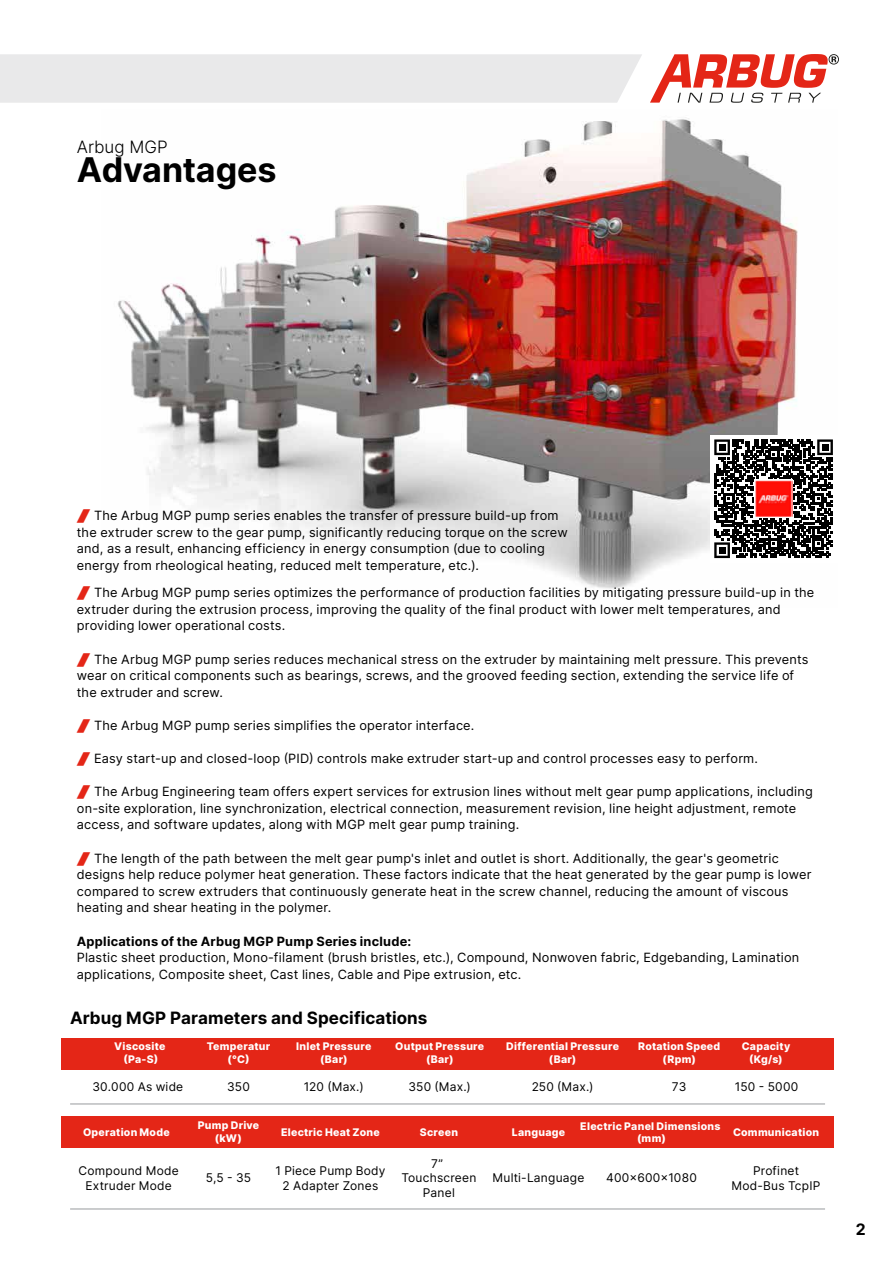
<style>
.page{position:relative;width:893px;height:1263px;background:#fff}
.page>*{position:absolute;margin:0;border:0;box-sizing:border-box;transform-origin:0 0}
.t1{font:700 34.05px "Inter";letter-spacing:-.005em;color:#000}
.t2{font:700 16.95px "Inter";letter-spacing:.005em;color:#000}
.t3{font:300 16.95px "Inter";letter-spacing:.005em;color:#000}
.t4{font:700 15.75px "Inter";color:#000}
.t5{font:12.75px/16.6px "Inter";letter-spacing:.015em;color:#000}
.t6{font:700 12.75px "Inter";letter-spacing:.015em;color:#000}
.t7{font:12px/14.4px "Inter";letter-spacing:.02em;color:#000;text-align:center}
.t8{font:800 10.5px/12.6px "Inter";letter-spacing:.025em;color:#fff;text-align:center}
</style>
<div class="page">
<svg style="left:650px;top:54px;width:189px;height:49px"></svg>
<div style="left:0;top:54px;width:642px;height:49px;background:#e9e9ea"></div>
<img style="left:117px;top:117px;width:681px;height:472px">
<div style="left:62px;top:1038px;width:772px;height:31px;background:#e42617"></div>
<hr style="left:70px;top:1103px;width:755px;height:2px;background:#babcbe">
<div style="left:62px;top:1116px;width:772px;height:31px;background:#e42617"></div>
<hr style="left:70px;top:1208px;width:755px;height:2px;background:#babcbe">
<div style="left:710px;top:435px;width:127px;height:127px;background:#fff"></div>
<svg style="left:714px;top:439px;width:119px;height:119px"></svg>
<div style="left:719px;top:444px;width:6px;height:7px;background:#000"></div>
<div style="left:822px;top:444px;width:6px;height:7px;background:#000"></div>
<div style="left:719px;top:547px;width:6px;height:7px;background:#000"></div>
<img style="left:755px;top:480px;width:38px;height:38px">
<h2 class="t3" style="left:77px;top:134px;width:92px">Arbug MGP</h2>
<h1 class="t1" style="left:77px;top:144px;width:201px">Advantages</h1>
<p class="t5" style="left:77px;top:507px;width:492px;text-indent:17px">The Arbug MGP pump series enables the transfer of pressure build-up from the extruder screw to the gear pump, significantly reducing torque on the screw and, as a result, enhancing efficiency in energy consumption (due to cooling energy from rheological heating, reduced melt temperature, etc.).</p>
<p class="t5" style="left:77px;top:584px;width:739px;text-indent:17px">The Arbug MGP pump series optimizes the performance of production facilities by mitigating pressure build-up in the extruder during the extrusion process, improving the quality of the final product with lower melt temperatures, and providing lower operational costs.</p>
<p class="t5" style="left:77px;top:650px;width:733px;text-indent:17px">The Arbug MGP pump series reduces mechanical stress on the extruder by maintaining melt pressure. This prevents wear on critical components such as bearings, screws, and the grooved feeding section, extending the service life of the extruder and screw.</p>
<p class="t5" style="left:94px;top:717px;width:382px">The Arbug MGP pump series simplifies the operator interface.</p>
<p class="t5" style="left:94px;top:750px;width:665px">Easy start-up and closed-loop (PID) controls make extruder start-up and control processes easy to perform.</p>
<p class="t5" style="left:77px;top:783px;width:737px;text-indent:17px">The Arbug Engineering team offers expert services for extrusion lines without melt gear pump applications, including on-site exploration, line synchronization, electrical connection, measurement revision, line height adjustment, remote access, and software updates, along with MGP melt gear pump training.</p>
<p class="t5" style="left:77px;top:849px;width:736px;text-indent:17px">The length of the path between the melt gear pump's inlet and outlet is short. Additionally, the gear's geometric designs help reduce polymer heat generation. These factors indicate that the heat generated by the gear pump is lower compared to screw extruders that continuously generate heat in the screw channel, reducing the amount of viscous heating and shear heating in the polymer.</p>
<p class="t6" style="left:77px;top:931px;width:336px">Applications of the Arbug MGP Pump Series include:</p>
<p class="t5" style="left:77px;top:949px;width:724px">Plastic sheet production, Mono-filament (brush bristles, etc.), Compound, Nonwoven fabric, Edgebanding, Lamination applications, Composite sheet, Cast lines, Cable and Pipe extrusion, etc.</p>
<h2 class="t2" style="left:70px;top:1005px;width:359px">Arbug MGP Parameters and Specifications</h2>
<p class="t8" style="left:114px;top:1039px;width:53px">Viscosite (Pa-S)</p>
<p class="t8" style="left:207px;top:1039px;width:65px">Temperatur (°C)</p>
<p class="t8" style="left:296px;top:1039px;width:77px">Inlet Pressure (Bar)</p>
<p class="t8" style="left:395px;top:1039px;width:91px">Output Pressure (Bar)</p>
<p class="t8" style="left:506px;top:1039px;width:114px">Differential Pressure (Bar)</p>
<p class="t8" style="left:638px;top:1039px;width:84px">Rotation Speed (Rpm)</p>
<p class="t8" style="left:742px;top:1039px;width:50px">Capacity (Kg/s)</p>
<p class="t7" style="left:92px;top:1079px;width:92px">30.000 As wide</p>
<p class="t7" style="left:227px;top:1079px;width:24px">350</p>
<p class="t7" style="left:304px;top:1079px;width:61px">120 (Max.)</p>
<p class="t7" style="left:409px;top:1079px;width:64px">350 (Max.)</p>
<p class="t7" style="left:532px;top:1079px;width:63px">250 (Max.)</p>
<p class="t7" style="left:672px;top:1079px;width:16px">73</p>
<p class="t7" style="left:735px;top:1079px;width:65px">150 - 5000</p>
<p class="t8" style="left:198px;top:1119px;width:63px">Pump Drive (kW)</p>
<p class="t8" style="left:281px;top:1125px;width:100px">Electric Heat Zone</p>
<p class="t8" style="left:420px;top:1125px;width:40px">Screen</p>
<p class="t8" style="left:512px;top:1125px;width:55px">Language</p>
<p class="t8" style="left:580px;top:1119px;width:142px">Electric Panel Dimensions (mm)</p>
<p class="t8" style="left:83px;top:1125px;width:88px">Operation Mode</p>
<p class="t8" style="left:733px;top:1125px;width:88px">Communication</p>
<p class="t7" style="left:79px;top:1163px;width:102px">Compound Mode<br>Extruder Mode</p>
<p class="t7" style="left:206px;top:1170px;width:47px">5,5 - 35</p>
<p class="t7" style="left:275px;top:1163px;width:112px">1 Piece Pump Body<br>2 Adapter Zones</p>
<p class="t7" style="left:401px;top:1156px;width:77px">7”<br>Touchscreen<br>Panel</p>
<p class="t7" style="left:493px;top:1170px;width:93px">Multi-Language</p>
<p class="t7" style="left:606px;top:1170px;width:92px">400×600×1080</p>
<p class="t7" style="left:732px;top:1163px;width:90px">Profinet<br>Mod-Bus TcpIP</p>
<p class="t4" style="left:856px;top:1218px;width:11px">2</p>
</div>
